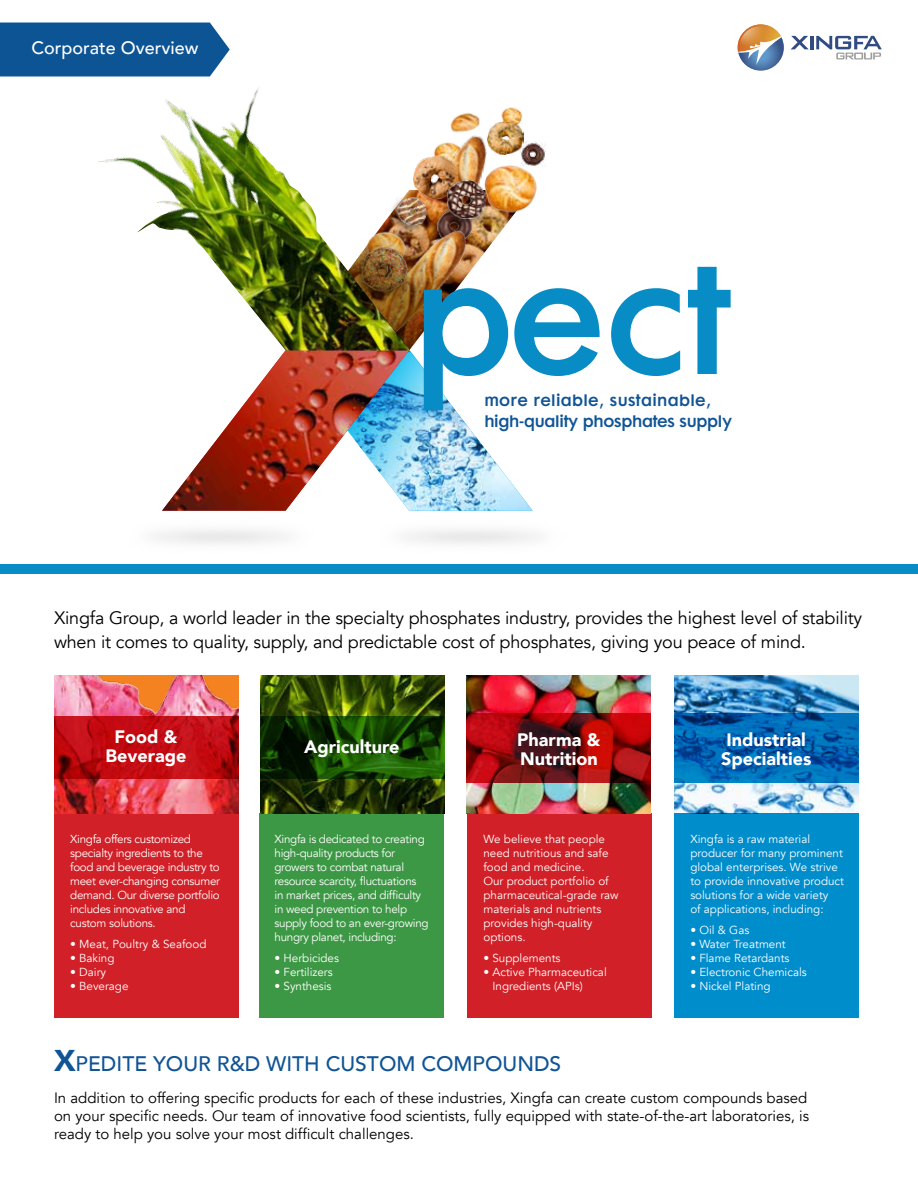
<style>
.page{position:relative;width:918px;height:1188px;background:#fff}
.page>*{position:absolute;margin:0;border:0;box-sizing:border-box;transform-origin:0 0}
.t1{font:137.1px "Cg Futura Maxi De";color:#078cc6}
.t2{font:500 21px "Avenir";color:#105495}
.t3{font:18px/24.6px "Avenir";letter-spacing:-.01em;color:#000}
.t4{font:900 18px/18.6px "Avenir";color:#fff;text-align:center}
.t5{font:500 18px "Avenir";color:#fff}
.t6{font:15px/18px "Avenir";color:#000;text-align:justify}
.t7{font:15px/20.9px "Cg Futura Maxi De";letter-spacing:-.02em;color:#105495}
.t8{font:11.7px/14px "Avenir";color:#fff}
.t9{font:11.7px/14px "Avenir";letter-spacing:-.025em;color:#fff}
.s1{font-weight:900;font-size:30px}
</style>
<div class="page">
<div style="left:674px;top:813px;width:184px;height:205px;background:#008dcc"></div>
<img style="left:674px;top:782px;width:185px;height:31px">
<img style="left:674px;top:675px;width:185px;height:38px">
<svg style="left:674px;top:713px;width:185px;height:69px;background:#0063ae"></svg>
<div style="left:0;top:23px;width:230px;height:53px;background:#0d5495"></div>
<div style="left:467px;top:813px;width:184px;height:205px;background:#d12027"></div>
<img style="left:467px;top:675px;width:184px;height:138px">
<svg style="left:467px;top:713px;width:184px;height:69px;background:#8b0d10"></svg>
<div style="left:260px;top:813px;width:184px;height:205px;background:#3d9845"></div>
<div style="left:54px;top:813px;width:184px;height:205px;background:#d12027"></div>
<img style="left:533px;top:142px;width:13px;height:12px">
<img style="left:533px;top:154px;width:13px;height:46px">
<img style="left:162px;top:141px;width:371px;height:370px">
<img style="left:97px;top:69px;width:313px;height:282px">
<img style="left:450px;top:113px;width:32px;height:25px">
<img style="left:501px;top:107px;width:22px;height:14px">
<img style="left:487px;top:121px;width:37px;height:34px">
<svg style="left:738px;top:24px;width:46px;height:47px"></svg>
<svg style="left:791px;top:36px;width:91px;height:23px"></svg>
<img style="left:260px;top:675px;width:184px;height:138px">
<img style="left:54px;top:675px;width:184px;height:138px">
<div style="left:0;top:564px;width:918px;height:9px;background:#078cc6"></div>
<svg style="left:54px;top:716px;width:184px;height:63px;background:#bb0b11"></svg>
<svg style="left:260px;top:716px;width:184px;height:63px;background:#133e02"></svg>
<h3 class="t5" style="left:31px;top:32px;width:169px">Corporate Overview</h3>
<h1 class="t1" style="left:413px;top:239px;width:319px">pect</h1>
<p class="t7" style="left:484px;top:391px;width:249px">more reliable, sustainable, high-quality phosphates supply</p>
<h3 class="t3" style="left:54px;top:605px;width:810px">Xingfa Group, a world leader in the specialty phosphates industry, provides the highest level of stability when it comes to quality, supply, and predictable cost of phosphates, giving you peace of mind.</h3>
<h3 class="t4" style="left:106px;top:727px;width:82px">Food &amp;<br>Beverage</h3>
<h3 class="t4" style="left:304px;top:737px;width:97px">Agriculture</h3>
<p class="t9" style="left:70px;top:833px;width:151px">Xingfa offers customized specialty ingredients to the food and beverage industry to meet ever-changing consumer demand. Our diverse portfolio includes innovative and custom solutions.</p>
<p class="t8" style="left:70px;top:937px;width:138px">• Meat, Poultry &amp; Seafood</p>
<p class="t8" style="left:70px;top:951px;width:46px">• Baking</p>
<p class="t8" style="left:70px;top:965px;width:37px">• Dairy</p>
<p class="t8" style="left:70px;top:979px;width:60px">• Beverage</p>
<p class="t9" style="left:275px;top:833px;width:156px">Xingfa is dedicated to creating high-quality products for growers to combat natural resource scarcity, fluctuations<br>in market prices, and difficulty in weed prevention to help supply food to an ever-growing hungry planet, including:</p>
<p class="t8" style="left:275px;top:951px;width:66px">• Herbicides</p>
<p class="t8" style="left:275px;top:965px;width:60px">• Fertilizers</p>
<p class="t8" style="left:275px;top:979px;width:59px">• Synthesis</p>
<h3 class="t4" style="left:517px;top:730px;width:85px;text-align:left">Pharma &amp;<br>Nutrition</h3>
<p class="t8" style="left:483px;top:833px;width:137px">We believe that people need nutritious and safe food and medicine.<br>Our product portfolio of pharmaceutical-grade raw materials and nutrients provides high-quality options.</p>
<p class="t8" style="left:483px;top:951px;width:79px">• Supplements</p>
<p class="t8" style="left:493px;top:965px;width:116px;text-indent:-9px">• Active Pharmaceutical<br>Ingredients (APIs)</p>
<h3 class="t4" style="left:721px;top:730px;width:92px">Industrial<br>Specialties</h3>
<p class="t8" style="left:690px;top:833px;width:155px">Xingfa is a raw material producer for many prominent global enterprises. We strive to provide innovative product solutions for a wide variety<br>of applications, including:</p>
<p class="t8" style="left:690px;top:923px;width:60px">• Oil &amp; Gas</p>
<p class="t8" style="left:690px;top:937px;width:97px">• Water Treatment</p>
<p class="t8" style="left:690px;top:951px;width:101px">• Flame Retardants</p>
<p class="t8" style="left:690px;top:965px;width:118px">• Electronic Chemicals</p>
<p class="t8" style="left:690px;top:979px;width:82px">• Nickel Plating</p>
<h2 class="t2" style="left:54px;top:1046px;width:509px"><span class="s1">X</span>PEDITE YOUR R&amp;D WITH CUSTOM COMPOUNDS</h2>
<p class="t6" style="left:54px;top:1089px;width:757px">In addition to offering specific products for each of these industries, Xingfa can create custom compounds based on your specific needs. Our team of innovative food scientists, fully equipped with state-of-the-art laboratories, is ready to help you solve your most difficult challenges.</p>
</div>
